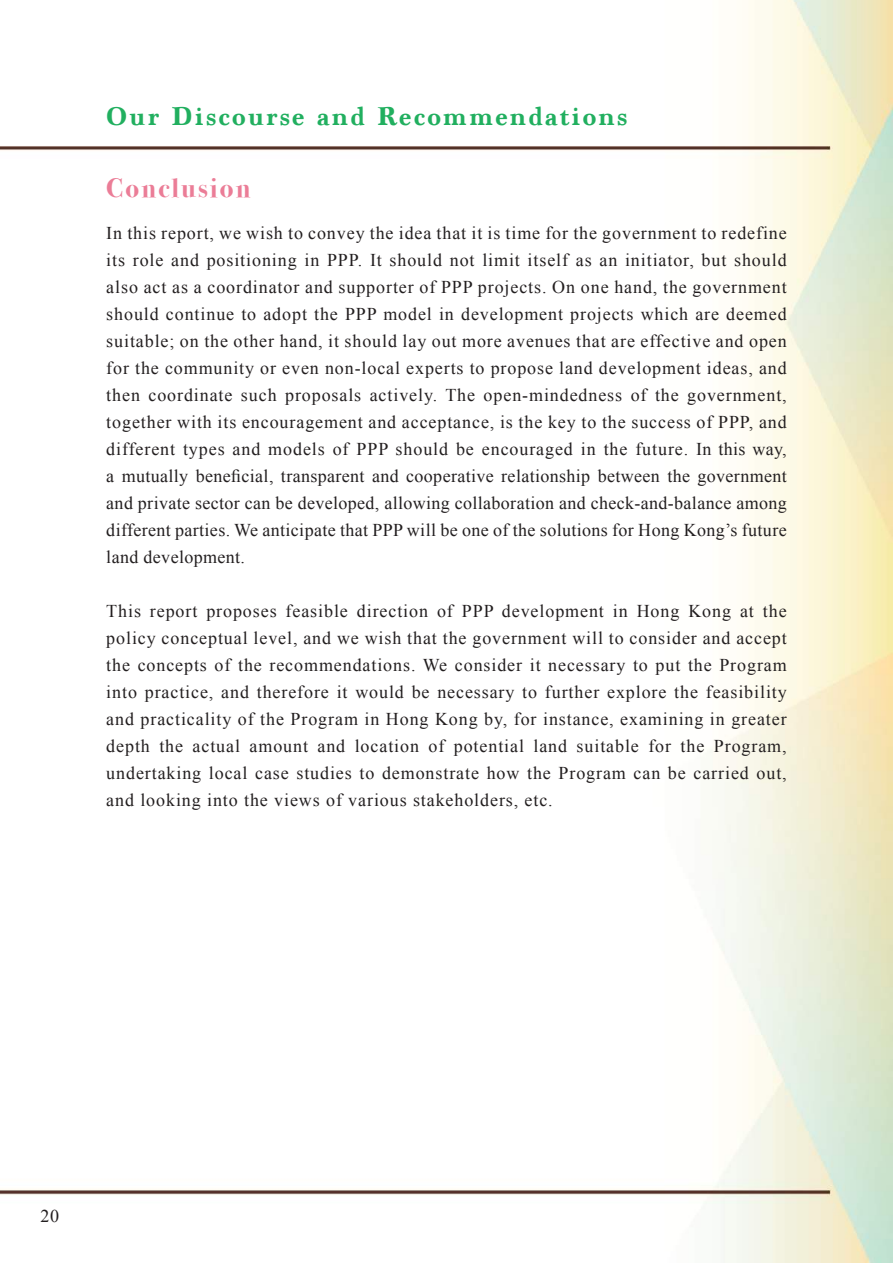
<style>
.page{position:relative;width:893px;height:1263px;background:#fff}
.page>*{position:absolute;margin:0;border:0;box-sizing:border-box;transform-origin:0 0}
.t1{font:700 27px "Marion";letter-spacing:.08em;color:#21af5f}
.t2{font:700 27px "Bodoni Svty Two OSITCTT";letter-spacing:.08em;color:#eb7d97}
.t3{font:18px/27px "Times New Roman";letter-spacing:.05em;color:#231f20;text-align:justify}
</style>
<div class="page">
<img style="left:0;top:0;width:893px;height:1263px">
<h1 class="t1" style="left:106px;top:100px;width:523px">Our Discourse and Recommendations</h1>
<h1 class="t2" style="left:106px;top:172px;width:146px">Conclusion</h1>
<p class="t3" style="left:106px;top:219px;width:682px">In this report, we wish to convey the idea that it is time for the government to redefine its role and positioning in PPP. It should not limit itself as an initiator, but should also act as a coordinator and supporter of PPP projects. On one hand, the government should continue to adopt the PPP model in development projects which are deemed suitable; on the other hand, it should lay out more avenues that are effective and open for the community or even non-local experts to propose land development ideas, and then coordinate such proposals actively. The open-mindedness of the government, together with its encouragement and acceptance, is the key to the success of PPP, and different types and models of PPP should be encouraged in the future. In this way, a mutually beneficial, transparent and cooperative relationship between the government and private sector can be developed, allowing collaboration and check-and-balance among different parties. We anticipate that PPP will be one of the solutions for Hong Kong’s future land development.</p>
<p class="t3" style="left:106px;top:597px;width:682px">This report proposes feasible direction of PPP development in Hong Kong at the policy conceptual level, and we wish that the government will to consider and accept the concepts of the recommendations. We consider it necessary to put the Program into practice, and therefore it would be necessary to further explore the feasibility and practicality of the Program in Hong Kong by, for instance, examining in greater depth the actual amount and location of potential land suitable for the Program, undertaking local case studies to demonstrate how the Program can be carried out, and looking into the views of various stakeholders, etc.</p>
<p class="t3" style="left:40px;top:1202px;width:20px">20</p>
</div>
